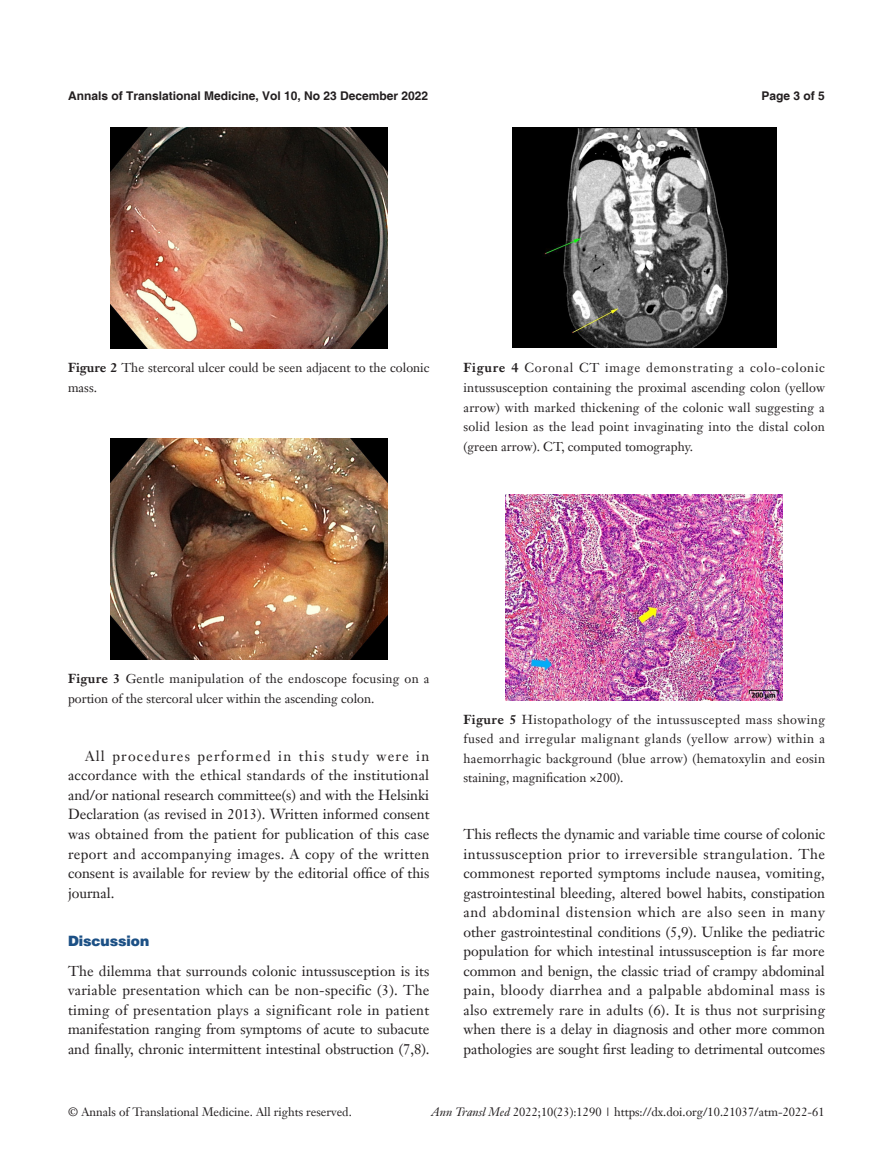
<style>
.page{position:relative;width:893px;height:1170px;background:#fff}
.page>*{position:absolute;margin:0;border:0;box-sizing:border-box;transform-origin:0 0}
.t1{font:14.25px/19.5px "Janson Text LT";letter-spacing:-.005em;color:#231f20;text-align:justify}
.一级标题-6_5{font:900 14.25px "Helvetica";color:#1c5085}
.t2{font:12.75px/19.5px "Janson Text LT";color:#231f20}
.ZYdoi{font:12px "Janson Text LT";color:#231f20}
.ZYnianjuanqi{font:700 12px "Helvetica";color:#231f20}
.ZYbanquan{font:12px "Janson Text LT";color:#231f20}
.ZYyema{font:700 12px "Helvetica";color:#231f20}
.s1{font-weight:700}
.s2{font-style:italic}
</style>
<div class="page">
<img style="left:111px;top:128px;width:276px;height:221px">
<img style="left:111px;top:438px;width:276px;height:221px">
<img style="left:512px;top:128px;width:264px;height:219px">
<img style="left:506px;top:495px;width:276px;height:205px">
<p class="ZYnianjuanqi" style="left:68px;top:88px;width:362px">Annals of Translational Medicine, Vol 10, No 23 December 2022</p>
<p class="ZYyema" style="left:762px;top:88px;width:65px">Page 3 of 5</p>
<p class="t2" style="left:68px;top:358px;width:363px"><span class="s1">Figure 2</span> The stercoral ulcer could be seen adjacent to the colonic mass.</p>
<p class="t2" style="left:463px;top:358px;width:363px;text-align:justify"><span class="s1">Figure 4</span> Coronal CT image demonstrating a colo-colonic intussusception containing the proximal ascending colon (yellow arrow) with marked thickening of the colonic wall suggesting a solid lesion as the lead point invaginating into the distal colon (green arrow). CT, computed tomography.</p>
<p class="t2" style="left:68px;top:668px;width:363px"><span class="s1">Figure 3</span> Gentle manipulation of the endoscope focusing on a portion of the stercoral ulcer within the ascending colon.</p>
<p class="t1" style="left:68px;top:746px;width:363px;text-indent:17px">All procedures performed in this study were in accordance with the ethical standards of the institutional and/or national research committee(s) and with the Helsinki Declaration (as revised in 2013). Written informed consent was obtained from the patient for publication of this case report and accompanying images. A copy of the written consent is available for review by the editorial office of this journal.</p>
<p class="一级标题-6_5" style="left:68px;top:932px;width:83px">Discussion</p>
<p class="t1" style="left:68px;top:960px;width:363px">The dilemma that surrounds colonic intussusception is its variable presentation which can be non-specific (3). The timing of presentation plays a significant role in patient manifestation ranging from symptoms of acute to subacute and finally, chronic intermittent intestinal obstruction (7,8).</p>
<p class="t2" style="left:463px;top:709px;width:363px;text-align:justify"><span class="s1">Figure 5</span> Histopathology of the intussuscepted mass showing fused and irregular malignant glands (yellow arrow) within a haemorrhagic background (blue arrow) (hematoxylin and eosin staining, magnification ×200).</p>
<p class="t1" style="left:463px;top:824px;width:363px">This reflects the dynamic and variable time course of colonic intussusception prior to irreversible strangulation. The commonest reported symptoms include nausea, vomiting, gastrointestinal bleeding, altered bowel habits, constipation and abdominal distension which are also seen in many other gastrointestinal conditions (5,9). Unlike the pediatric population for which intestinal intussusception is far more common and benign, the classic triad of crampy abdominal pain, bloody diarrhea and a palpable abdominal mass is also extremely rare in adults (6). It is thus not surprising when there is a delay in diagnosis and other more common pathologies are sought first leading to detrimental outcomes</p>
<p class="ZYbanquan" style="left:68px;top:1104px;width:285px">© Annals of Translational Medicine. All rights reserved.</p>
<p class="ZYdoi" style="left:432px;top:1104px;width:395px"><span class="s2">Ann Transl Med</span> 2022;10(23):1290 | https://dx.doi.org/10.21037/atm-2022-61</p>
</div>
